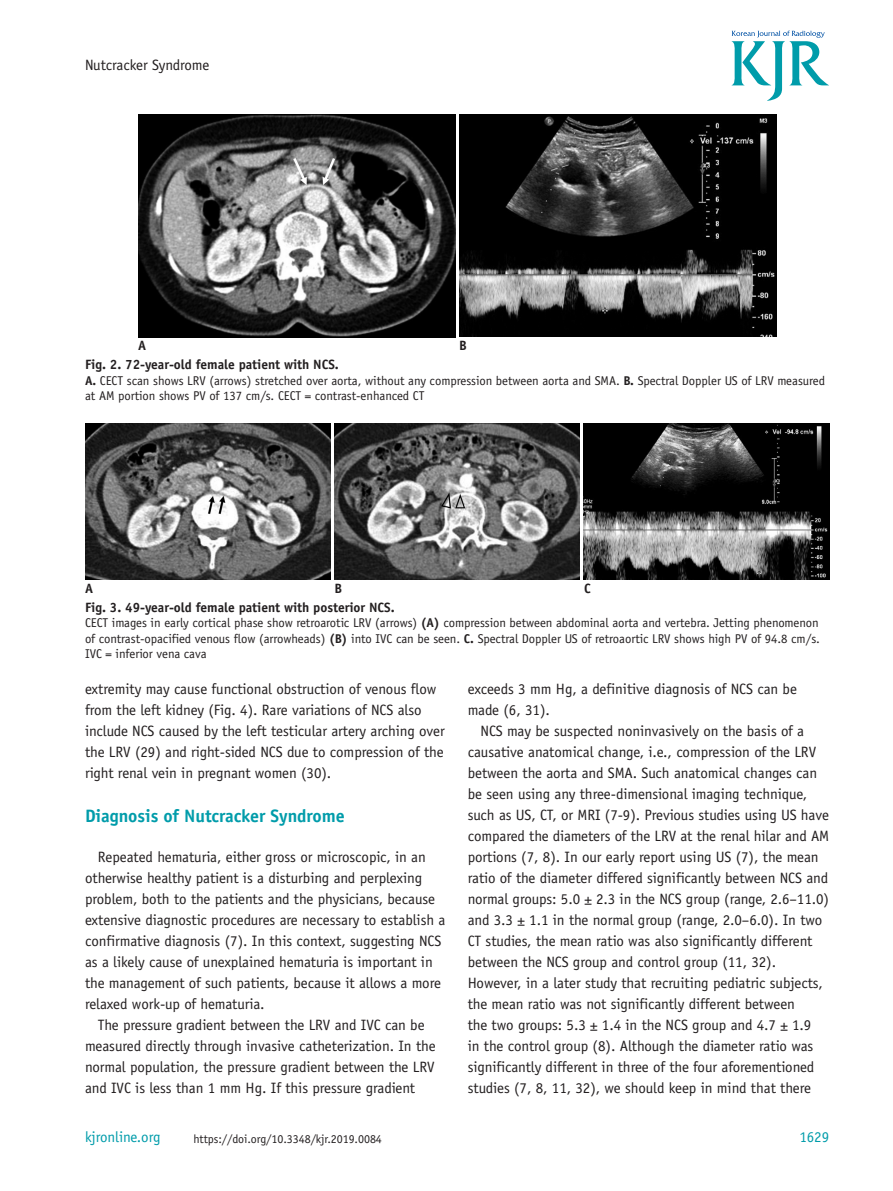
<style>
.page{position:relative;width:893px;height:1191px;background:#fff}
.page>*{position:absolute;margin:0;border:0;box-sizing:border-box;transform-origin:0 0}
.t1{font:700 18px "Officina Sans Std";letter-spacing:-.005em;color:#009caa}
.t2{font:15px/21px "Officina Sans Std";letter-spacing:-.005em;color:#231f20}
.t3{font:15px "Officina Sans Std";letter-spacing:-.005em;color:#009caa}
.t4{font:700 13.5px "Officina Sans Std";letter-spacing:-.005em;color:#231f20}
.t5{font:12.75px/15.3px "Officina Sans Std";letter-spacing:-.005em;color:#231f20}
.t6{font:12px "Officina Sans Std";letter-spacing:-.005em;color:#231f20}
.s1{font-weight:700}
</style>
<div class="page">
<svg style="left:732px;top:31px;width:97px;height:70px"></svg>
<img style="left:138px;top:115px;width:317px;height:222px">
<img style="left:459px;top:115px;width:317px;height:222px">
<img style="left:85px;top:423px;width:245px;height:156px">
<img style="left:334px;top:423px;width:246px;height:156px">
<img style="left:584px;top:423px;width:245px;height:156px">
<p class="t2" style="left:85px;top:54px;width:126px">Nutcracker Syndrome</p>
<p class="t4" style="left:138px;top:337px;width:10px">A</p>
<p class="t4" style="left:459px;top:337px;width:9px">B</p>
<p class="t4" style="left:85px;top:356px;width:255px">Fig. 2. 72-year-old female patient with NCS.</p>
<p class="t5" style="left:85px;top:373px;width:742px"><span class="s1">A.</span> CECT scan shows LRV (arrows) stretched over aorta, without any compression between aorta and SMA. <span class="s1">B.</span> Spectral Doppler US of LRV measured at AM portion shows PV of 137 cm/s. CECT = contrast-enhanced CT</p>
<p class="t4" style="left:85px;top:579px;width:10px">A</p>
<p class="t4" style="left:334px;top:579px;width:9px">B</p>
<p class="t4" style="left:584px;top:579px;width:8px">C</p>
<p class="t4" style="left:85px;top:599px;width:311px">Fig. 3. 49-year-old female patient with posterior NCS.</p>
<p class="t5" style="left:85px;top:615px;width:736px;text-align:justify">CECT images in early cortical phase show retroarotic LRV (arrows) <span class="s1">(A)</span> compression between abdominal aorta and vertebra. Jetting phenomenon of contrast-opacified venous flow (arrowheads) <span class="s1">(B)</span> into IVC can be seen. <span class="s1">C.</span> Spectral Doppler US of retroaortic LRV shows high PV of 94.8 cm/s.<br>IVC = inferior vena cava</p>
<p class="t2" style="left:85px;top:678px;width:361px">extremity may cause functional obstruction of venous flow from the left kidney (Fig. 4). Rare variations of NCS also include NCS caused by the left testicular artery arching over the LRV (29) and right-sided NCS due to compression of the right renal vein in pregnant women (30).</p>
<p class="t1" style="left:85px;top:805px;width:261px">Diagnosis of Nutcracker Syndrome</p>
<p class="t2" style="left:85px;top:846px;width:362px;text-indent:13px">Repeated hematuria, either gross or microscopic, in an otherwise healthy patient is a disturbing and perplexing problem, both to the patients and the physicians, because extensive diagnostic procedures are necessary to establish a confirmative diagnosis (7). In this context, suggesting NCS as a likely cause of unexplained hematuria is important in the management of such patients, because it allows a more relaxed work-up of hematuria.</p>
<p class="t2" style="left:85px;top:1014px;width:352px;text-indent:13px">The pressure gradient between the LRV and IVC can be measured directly through invasive catheterization. In the normal population, the pressure gradient between the LRV and IVC is less than 1 mm Hg. If this pressure gradient</p>
<p class="t3" style="left:85px;top:1128px;width:77px">kjronline.org</p>
<p class="t6" style="left:194px;top:1132px;width:190px">https://doi.org/10.3348/kjr.2019.0084</p>
<p class="t2" style="left:468px;top:678px;width:331px">exceeds 3 mm Hg, a definitive diagnosis of NCS can be made (6, 31).</p>
<p class="t2" style="left:468px;top:720px;width:363px;text-indent:13px">NCS may be suspected noninvasively on the basis of a causative anatomical change, i.e., compression of the LRV between the aorta and SMA. Such anatomical changes can be seen using any three-dimensional imaging technique, such as US, CT, or MRI (7-9). Previous studies using US have compared the diameters of the LRV at the renal hilar and AM portions (7, 8). In our early report using US (7), the mean ratio of the diameter differed significantly between NCS and normal groups: 5.0 ± 2.3 in the NCS group (range, 2.6–11.0) and 3.3 ± 1.1 in the normal group (range, 2.0–6.0). In two CT studies, the mean ratio was also significantly different between the NCS group and control group (11, 32).<br>However, in a later study that recruiting pediatric subjects, the mean ratio was not significantly different between<br>the two groups: 5.3 ± 1.4 in the NCS group and 4.7 ± 1.9<br>in the control group (8). Although the diameter ratio was significantly different in three of the four aforementioned studies (7, 8, 11, 32), we should keep in mind that there</p>
<p class="t3" style="left:799px;top:1128px;width:31px">1629</p>
</div>
